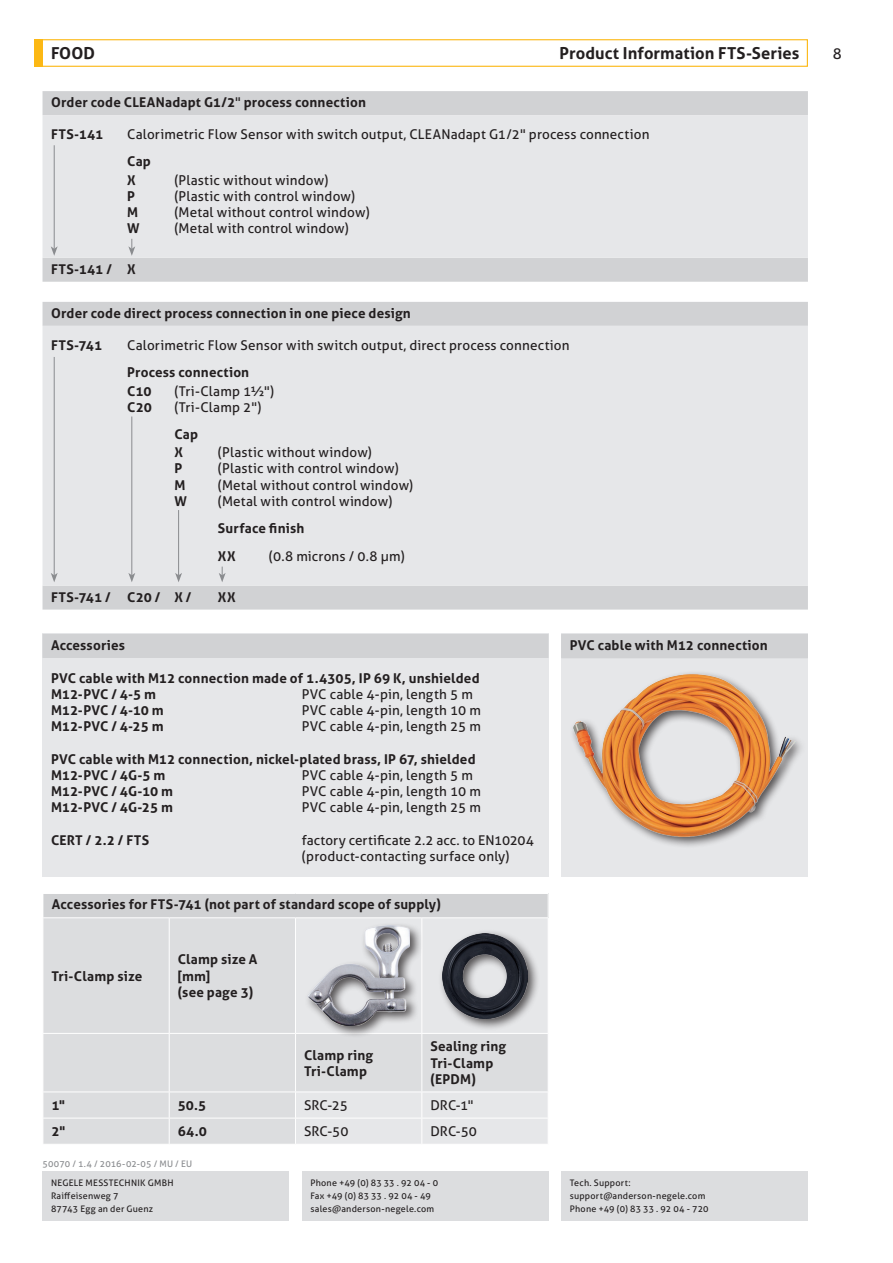
<style>
.page{position:relative;width:893px;height:1263px;background:#fff}
.page>*{position:absolute;margin:0;border:0;box-sizing:border-box;transform-origin:0 0}
.t1{font:700 16.5px "Aller";letter-spacing:.005em;color:#231f20}
.t2{font:15px "Aller";color:#231f20}
.t3{font:13.5px/16.2px "Aller";letter-spacing:.01em;color:#231f20}
.t4{font:700 13.5px/16.2px "Aller";letter-spacing:.01em;color:#231f20}
.t5{font:9px/12.6px "Aller";letter-spacing:.025em;color:#231f20}
.t6{font:9px "Aller";letter-spacing:.01em;color:#8a8c8f}
.s1{font-weight:400}
</style>
<div class="page">
<div style="left:34px;top:39px;width:9px;height:28px;background:#fcb814"></div>
<div style="left:34px;top:39px;width:774px;height:28px;border:1px solid #fcb814"></div>
<div style="left:302px;top:1171px;width:247px;height:49px;background:#dcdddf"></div>
<div style="left:561px;top:1171px;width:247px;height:49px;background:#dcdddf"></div>
<div style="left:43px;top:1171px;width:246px;height:49px;background:#dcdddf"></div>
<div style="left:43px;top:91px;width:765px;height:191px;background:#d1d2d4"></div>
<div style="left:43px;top:115px;width:765px;height:143px;background:#e6e7e9"></div>
<svg style="left:128px;top:239px;width:7px;height:17px"></svg>
<hr style="left:54px;top:145px;width:1px;height:104px;background:#8a8c8f">
<svg style="left:51px;top:246px;width:7px;height:10px"></svg>
<div style="left:43px;top:302px;width:765px;height:308px;background:#d1d2d4"></div>
<div style="left:43px;top:326px;width:765px;height:260px;background:#e6e7e9"></div>
<hr style="left:131px;top:416px;width:1px;height:159px;background:#8a8c8f">
<svg style="left:128px;top:573px;width:7px;height:9px"></svg>
<svg style="left:219px;top:567px;width:7px;height:15px"></svg>
<hr style="left:178px;top:510px;width:1px;height:65px;background:#8a8c8f">
<svg style="left:175px;top:573px;width:7px;height:9px"></svg>
<hr style="left:54px;top:357px;width:1px;height:218px;background:#8a8c8f">
<svg style="left:51px;top:573px;width:7px;height:9px"></svg>
<div style="left:561px;top:634px;width:247px;height:243px;background:#e6e7e9"></div>
<div style="left:561px;top:634px;width:247px;height:24px;background:#d1d2d4"></div>
<div style="left:43px;top:634px;width:506px;height:243px;background:#e6e7e9"></div>
<div style="left:43px;top:634px;width:506px;height:24px;background:#d1d2d4"></div>
<div style="left:569px;top:670px;width:238px;height:179px;background:#231f20;opacity:.75"></div>
<img style="left:573px;top:674px;width:223px;height:162px">
<div style="left:43px;top:893px;width:505px;height:25px;background:#d1d2d4"></div>
<div style="left:44px;top:918px;width:251px;height:226px;background:#dcdddf"></div>
<svg style="left:296px;top:918px;width:252px;height:226px;background:#e2e3e5"></svg>
<svg style="left:43px;top:894px;width:1px;height:23px"></svg>
<svg style="left:548px;top:894px;width:1px;height:23px"></svg>
<hr style="left:421px;top:918px;width:1px;height:115px;background:#fff">
<hr style="left:421px;top:1034px;width:1px;height:57px;background:#fff">
<hr style="left:43px;top:1091px;width:126px;height:1px;background:#fff">
<hr style="left:169px;top:1091px;width:127px;height:1px;background:#fff">
<hr style="left:296px;top:1091px;width:126px;height:1px;background:#fff">
<hr style="left:422px;top:1091px;width:127px;height:1px;background:#fff">
<svg style="left:43px;top:1092px;width:1px;height:52px"></svg>
<hr style="left:43px;top:893px;width:126px;height:1px;background:#fff">
<hr style="left:169px;top:893px;width:127px;height:1px;background:#fff">
<hr style="left:296px;top:893px;width:126px;height:1px;background:#fff">
<hr style="left:422px;top:893px;width:127px;height:1px;background:#fff">
<hr style="left:43px;top:917px;width:126px;height:1px;background:#fff">
<hr style="left:169px;top:917px;width:127px;height:1px;background:#fff">
<hr style="left:296px;top:917px;width:126px;height:1px;background:#fff">
<hr style="left:422px;top:917px;width:127px;height:1px;background:#fff">
<hr style="left:43px;top:1118px;width:126px;height:1px;background:#fff">
<hr style="left:169px;top:1118px;width:127px;height:1px;background:#fff">
<hr style="left:43px;top:1033px;width:126px;height:1px;background:#fff">
<hr style="left:296px;top:1118px;width:126px;height:1px;background:#fff">
<hr style="left:422px;top:1118px;width:127px;height:1px;background:#fff">
<svg style="left:421px;top:1092px;width:1px;height:52px"></svg>
<hr style="left:169px;top:918px;width:1px;height:115px;background:#fff">
<svg style="left:169px;top:1092px;width:1px;height:52px"></svg>
<hr style="left:169px;top:1033px;width:127px;height:1px;background:#fff">
<hr style="left:169px;top:1034px;width:1px;height:57px;background:#fff">
<hr style="left:296px;top:1033px;width:126px;height:1px;background:#fff">
<hr style="left:422px;top:1033px;width:127px;height:1px;background:#fff">
<div style="left:304px;top:921px;width:118px;height:117px;background:#231f20;opacity:.75"></div>
<img style="left:308px;top:926px;width:102px;height:99px">
<div style="left:438px;top:929px;width:102px;height:101px;background:#231f20;opacity:.75"></div>
<img style="left:442px;top:933px;width:85px;height:85px">
<p class="t1" style="left:560px;top:43px;width:241px">Product Information FTS-Series</p>
<p class="t1" style="left:51px;top:43px;width:45px">FOOD</p>
<p class="t2" style="left:833px;top:44px;width:10px">8</p>
<p class="t4" style="left:51px;top:94px;width:316px">Order code CLEANadapt G1/2<span class="s1">"</span> process connection</p>
<p class="t4" style="left:51px;top:126px;width:54px">FTS-141</p>
<p class="t3" style="left:127px;top:126px;width:524px">Calorimetric Flow Sensor with switch output, CLEANadapt G1/2" process connection</p>
<p class="t4" style="left:127px;top:152px;width:25px;line-height:18.5px">Cap<br>X</p>
<p class="t4" style="left:127px;top:188px;width:14px">P<br>M<br>W</p>
<p class="t3" style="left:174px;top:172px;width:197px">(Plastic without window) (Plastic with control window) (Metal without control window) (Metal with control window)</p>
<p class="t4" style="left:51px;top:261px;width:86px">FTS-141 / X</p>
<p class="t4" style="left:51px;top:305px;width:361px">Order code direct process connection in one piece design</p>
<p class="t4" style="left:51px;top:337px;width:53px">FTS-741</p>
<p class="t3" style="left:127px;top:337px;width:444px">Calorimetric Flow Sensor with switch output, direct process connection</p>
<p class="t4" style="left:127px;top:363px;width:124px;line-height:18.5px">Process connection<br>C10</p>
<p class="t4" style="left:127px;top:399px;width:26px">C20</p>
<p class="t3" style="left:174px;top:383px;width:101px">(Tri-Clamp 1½") (Tri-Clamp 2")</p>
<p class="t4" style="left:174px;top:425px;width:25px;line-height:18.5px">Cap<br>X</p>
<p class="t4" style="left:174px;top:460px;width:14px">P<br>M<br>W</p>
<p class="t3" style="left:218px;top:444px;width:197px">(Plastic without window) (Plastic with control window) (Metal without control window) (Metal with control window)</p>
<p class="t4" style="left:218px;top:514px;width:88px;line-height:28.5px">Surface finish<br>XX</p>
<p class="t3" style="left:269px;top:548px;width:137px">(0.8 microns / 0.8 µm)</p>
<p class="t4" style="left:51px;top:588px;width:142px">FTS-741 / C20 / X /</p>
<p class="t4" style="left:218px;top:588px;width:19px">XX</p>
<p class="t4" style="left:51px;top:637px;width:76px">Accessories</p>
<p class="t4" style="left:570px;top:637px;width:200px">PVC cable with M12 connection</p>
<p class="t4" style="left:51px;top:669px;width:430px">PVC cable with M12 connection made of 1.4305, IP 69 K, unshielded<br>M12-PVC / 4-5 m</p>
<p class="t3" style="left:302px;top:686px;width:173px">PVC cable 4-pin, length 5 m</p>
<p class="t4" style="left:51px;top:702px;width:114px">M12-PVC / 4-10 m</p>
<p class="t3" style="left:302px;top:702px;width:180px">PVC cable 4-pin, length 10 m</p>
<p class="t4" style="left:51px;top:718px;width:114px">M12-PVC / 4-25 m</p>
<p class="t3" style="left:302px;top:718px;width:181px">PVC cable 4-pin, length 25 m</p>
<p class="t4" style="left:51px;top:750px;width:426px">PVC cable with M12 connection, nickel-plated brass, IP 67, shielded<br>M12-PVC / 4G-5 m</p>
<p class="t3" style="left:302px;top:767px;width:173px">PVC cable 4-pin, length 5 m</p>
<p class="t4" style="left:51px;top:783px;width:124px">M12-PVC / 4G-10 m</p>
<p class="t3" style="left:302px;top:783px;width:180px">PVC cable 4-pin, length 10 m</p>
<p class="t4" style="left:51px;top:799px;width:123px">M12-PVC / 4G-25 m</p>
<p class="t3" style="left:302px;top:799px;width:181px">PVC cable 4-pin, length 25 m</p>
<p class="t4" style="left:51px;top:831px;width:100px">CERT / 2.2 / FTS</p>
<p class="t3" style="left:302px;top:832px;width:233px">factory certificate 2.2 acc. to EN10204 (product-contacting surface only)</p>
<p class="t4" style="left:52px;top:896px;width:391px">Accessories for FTS-741 (not part of standard scope of supply)</p>
<p class="t4" style="left:51px;top:967px;width:92px">Tri-Clamp size</p>
<p class="t4" style="left:178px;top:951px;width:81px">Clamp size A [mm]<br>(see page 3)</p>
<p class="t4" style="left:304px;top:1046px;width:71px">Clamp ring<br>Tri-Clamp</p>
<p class="t4" style="left:430px;top:1038px;width:77px">Sealing ring<br>Tri-Clamp (EPDM)</p>
<p class="t4" style="left:51px;top:1097px;width:15px">1"</p>
<p class="t4" style="left:178px;top:1097px;width:30px">50.5</p>
<p class="t3" style="left:304px;top:1097px;width:45px">SRC-25</p>
<p class="t3" style="left:430px;top:1097px;width:45px">DRC-1"</p>
<p class="t4" style="left:51px;top:1123px;width:15px">2"</p>
<p class="t4" style="left:178px;top:1123px;width:31px">64.0</p>
<p class="t3" style="left:304px;top:1123px;width:46px">SRC-50</p>
<p class="t3" style="left:430px;top:1123px;width:48px">DRC-50</p>
<p class="t6" style="left:43px;top:1158px;width:151px">50070 / 1.4 / 2016-02-05 / MU / EU</p>
<p class="t5" style="left:51px;top:1177px;width:124px">NEGELE MESSTECHNIK GMBH<br>Raiffeisenweg 7<br>87743 Egg an der Guenz</p>
<p class="t5" style="left:310px;top:1177px;width:129px">Phone +49 (0) 83 33 . 92 04 - 0<br>Fax +49 (0) 83 33 . 92 04 - 49 sales@anderson-negele.com</p>
<p class="t5" style="left:570px;top:1177px;width:140px">Tech. Support: support@anderson-negele.com<br>Phone +49 (0) 83 33 . 92 04 - 720</p>
</div>
